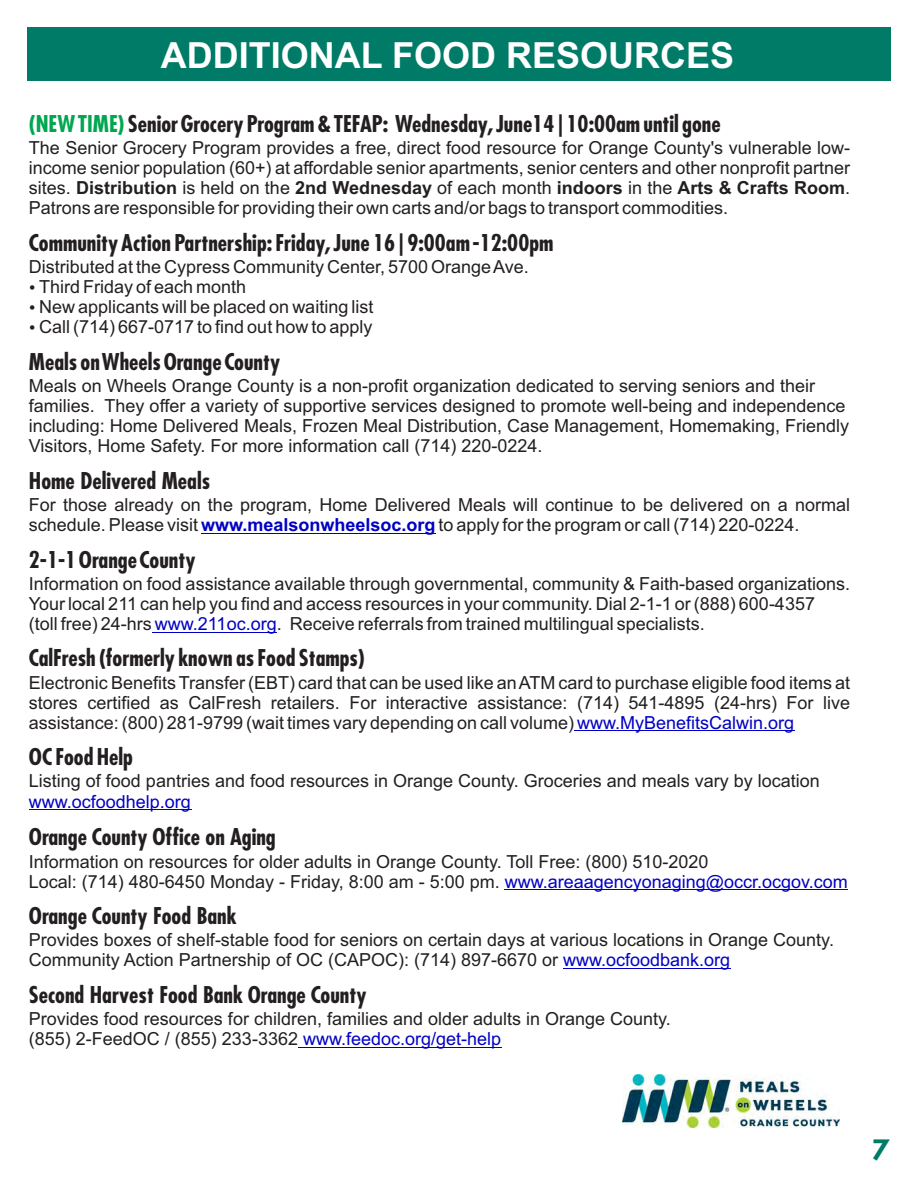
<style>
.page{position:relative;width:918px;height:1188px;background:#fff}
.page>*{position:absolute;margin:0;border:0;box-sizing:border-box;transform-origin:0 0}
.t1{font:700 36px "Arial";color:#fff}
.t2{font:700 33px "Tw Cen";color:#007b67}
.t3{font:700 condensed 22.5px "Futura LT Pro";color:#231f20}
.t4{font:18px/20.1px "Arial";color:#231f20}
.t5{font:18px "Arial";color:#0000c4}
.s1{color:#00a650}
.s2{font-weight:700}
.s3{font-weight:700;color:#0000c4}
.s4{color:#0000c4}
</style>
<div class="page">
<hr style="left:201px;top:533px;width:234px;height:1px;background:#0000c4">
<hr style="left:152px;top:632px;width:125px;height:1px;background:#0000c4">
<hr style="left:577px;top:730px;width:217px;height:1px;background:#0000c4">
<hr style="left:29px;top:809px;width:162px;height:1px;background:#0000c4">
<hr style="left:505px;top:889px;width:343px;height:1px;background:#0000c4">
<hr style="left:563px;top:968px;width:167px;height:1px;background:#0000c4">
<hr style="left:298px;top:1047px;width:203px;height:1px;background:#0000c4">
<img style="left:622px;top:1075px;width:217px;height:53px">
<div style="left:27px;top:27px;width:864px;height:54px;background:#007b67"></div>
<h1 class="t1" style="left:161px;top:42px;width:575px">ADDITIONAL FOOD RESOURCES</h1>
<p class="t3" style="left:29px;top:113px;width:693px"><span class="s1">(NEW TIME)</span> Senior Grocery Program &amp; TEFAP: Wednesday, June14 | 10:00am until gone</p>
<p class="t4" style="left:29px;top:139px;width:823px;text-align:justify">The Senior Grocery Program provides a free, direct food resource for Orange County's vulnerable low&shy;income senior population (60+) at affordable senior apartments, senior centers and other nonprofit partner sites. <span class="s2">Distribution</span> is held on the <span class="s2">2nd Wednesday</span> of each month <span class="s2">indoors</span> in the <span class="s2">Arts &amp; Crafts Room</span>.<br>Patrons are responsible for providing their own carts and/or bags to transport commodities.</p>
<p class="t3" style="left:29px;top:232px;width:526px">Community Action Partnership: Friday, June 16 | 9:00am -12:00pm</p>
<p class="t4" style="left:39px;top:258px;width:491px;text-indent:-10px">Distributed at the Cypress Community Center, 5700 Orange Ave.<br>Third Friday of each month<br>New applicants will be placed on waiting list<br>Call (714) 667-0717 to find out how to apply</p>
<p class="t3" style="left:29px;top:351px;width:253px">Meals on Wheels Orange County</p>
<p class="t4" style="left:29px;top:377px;width:822px">Meals on Wheels Orange County is a non-profit organization dedicated to serving seniors and their families. They offer a variety of supportive services designed to promote well-being and independence including: Home Delivered Meals, Frozen Meal Distribution, Case Management, Homemaking, Friendly Visitors, Home Safety. For more information call (714) 220-0224.</p>
<p class="t3" style="left:29px;top:470px;width:183px">Home Delivered Meals</p>
<p class="t4" style="left:29px;top:496px;width:823px">For those already on the program, Home Delivered Meals will continue to be delivered on a normal schedule. Please visit <span class="s3">www.mealsonwheelsoc.org</span> to apply for the program or call (714) 220-0224.</p>
<p class="t3" style="left:29px;top:549px;width:168px">2-1-1 Orange County</p>
<p class="t4" style="left:29px;top:575px;width:823px">Information on food assistance available through governmental, community &amp; Faith-based organizations.<br>Your local 211 can help you find and access resources in your community. Dial 2-1-1 or (888) 600-4357<br>(toll free) 24-hrs <span class="s4">www.211oc.org</span>. Receive referrals from trained multilingual specialists.</p>
<p class="t3" style="left:29px;top:648px;width:337px">CalFresh (formerly known as Food Stamps)</p>
<p class="t4" style="left:29px;top:674px;width:823px;text-align:justify">Electronic Benefits Transfer (EBT) card that can be used like an ATM card to purchase eligible food items at stores certified as CalFresh retailers. For interactive assistance: (714) 541-4895 (24-hrs) For live assistance: (800) 281-9799 (wait times vary depending on call volume) <span class="s4">www.MyBenefitsCalwin.org</span></p>
<p class="t3" style="left:29px;top:747px;width:106px">OC Food Help</p>
<p class="t4" style="left:29px;top:773px;width:793px">Listing of food pantries and food resources in Orange County. Groceries and meals vary by location</p>
<p class="t5" style="left:29px;top:794px;width:164px">www.ocfoodhelp.org</p>
<p class="t3" style="left:29px;top:827px;width:248px">Orange County Office on Aging</p>
<p class="t4" style="left:29px;top:853px;width:821px">Information on resources for older adults in Orange County. Toll Free: (800) 510-2020<br>Local: (714) 480-6450 Monday - Friday, 8:00 am - 5:00 pm. <span class="s4">www.areaagencyonaging@occr.ocgov.com</span></p>
<p class="t3" style="left:29px;top:906px;width:209px">Orange County Food Bank</p>
<p class="t4" style="left:29px;top:932px;width:807px">Provides boxes of shelf-stable food for seniors on certain days at various locations in Orange County.<br>Community Action Partnership of OC (CAPOC): (714) 897-6670 or <span class="s4">www.ocfoodbank.org</span></p>
<p class="t3" style="left:29px;top:984px;width:339px">Second Harvest Food Bank Orange County</p>
<p class="t4" style="left:29px;top:1010px;width:644px">Provides food resources for children, families and older adults in Orange County. (855) 2-FeedOC / (855) 233-3362 <span class="s4">www.feedoc.org/get-help</span></p>
<h2 class="t2" style="left:873px;top:1138px;width:19px">7</h2>
</div>
